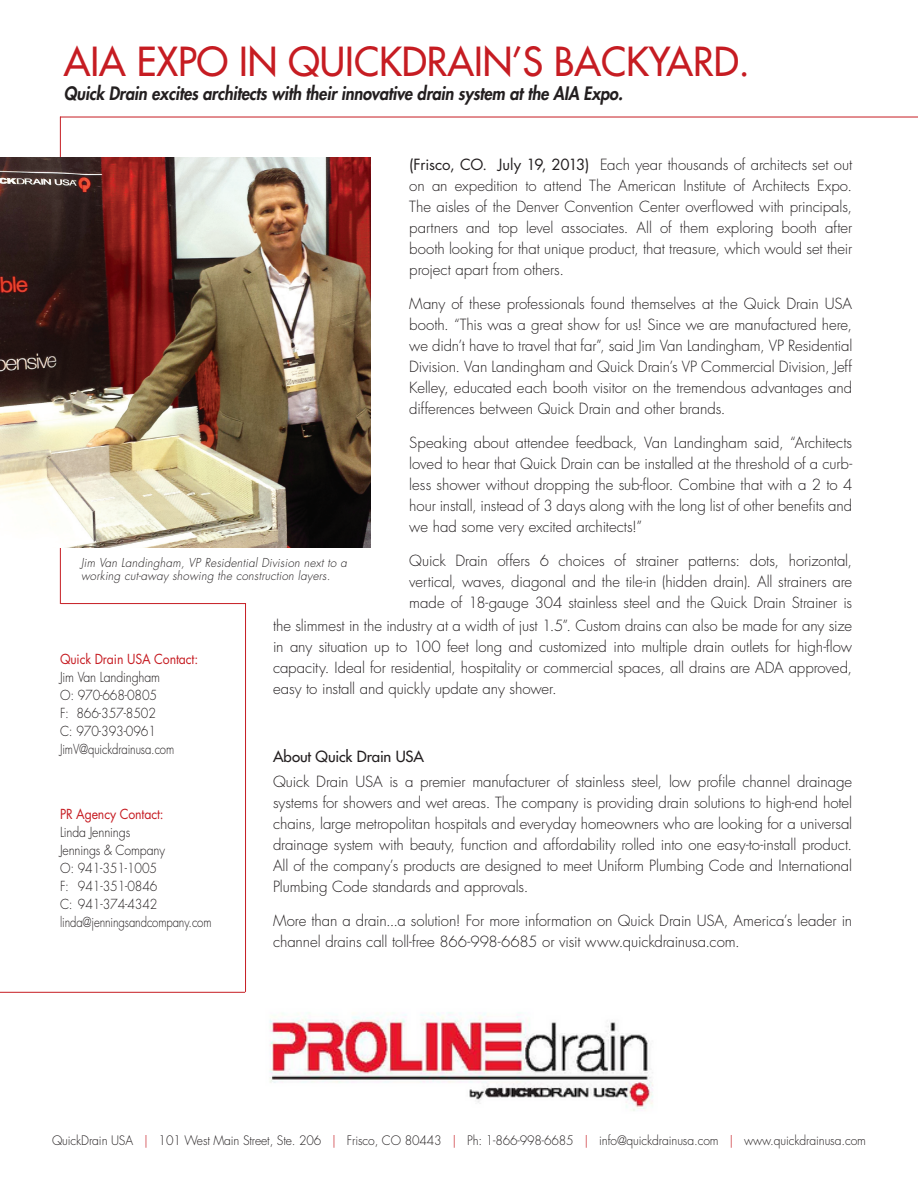
<style>
.page{position:relative;width:918px;height:1188px;background:#fff}
.page>*{position:absolute;margin:0;border:0;box-sizing:border-box;transform-origin:0 0}
.Big_Header{font:500 39px "Futura Std";color:#c61c22}
.Big_Header-2{font:italic 800 18px "Futura Std";letter-spacing:-.01em;color:#231f20;scale:.91 1}
.t1{font:300 15px/21px "Futura Std";letter-spacing:-.005em;color:#231f20;text-align:justify}
.t2{font:500 15px "Futura Std";letter-spacing:-.01em;color:#231f20}
.contact{font:300 13.5px/18px "Futura Std";letter-spacing:-.01em;color:#231f20;scale:.91 1}
.contact-2{font:13.5px "Futura Std";letter-spacing:-.01em;color:#c61c22;scale:.91 1}
.contact-3{font:300 13.5px "Futura Std";letter-spacing:-.01em;color:#231f20;scale:.84 1}
.t3{font:300 12.75px "Futura Std";letter-spacing:-.01em;color:#231f20;scale:.95 1}
.t4{font:italic 300 12px/13.5px "Futura Std";letter-spacing:.02em;color:#231f20;scale:.96 1}
.s1{font-weight:400}
.s2{color:#c61c22}
</style>
<div class="page">
<hr style="left:60px;top:117px;width:1px;height:487px;background:#c61c22">
<hr style="left:0;top:992px;width:245px;height:1px;background:#c61c22">
<hr style="left:60px;top:117px;width:858px;height:1px;background:#c61c22">
<img style="left:269px;top:1012px;width:384px;height:99px">
<img style="left:0;top:158px;width:370px;height:390px">
<hr style="left:61px;top:603px;width:185px;height:1px;background:#c61c22">
<hr style="left:245px;top:603px;width:1px;height:389px;background:#c61c22">
<p class="Big_Header" style="left:64px;top:37px;width:687px">AIA EXPO IN QUICKDRAIN’S BACKYARD.</p>
<p class="Big_Header-2" style="left:64px;top:82px;width:616px">Quick Drain excites architects with their innovative drain system at the AIA Expo.</p>
<p class="t1" style="left:409px;top:155px;width:445px"><span class="s1">(Frisco, CO. July 19, 2013)</span> Each year thousands of architects set out on an expedition to attend The American Institute of Architects Expo.<br>The aisles of the Denver Convention Center overflowed with principals, partners and top level associates. All of them exploring booth after booth looking for that unique product, that treasure, which would set their project apart from others.</p>
<p class="t1" style="left:409px;top:293px;width:445px">Many of these professionals found themselves at the Quick Drain USA booth. “This was a great show for us! Since we are manufactured here, we didn’t have to travel that far”, said Jim Van Landingham, VP Residential Division. Van Landingham and Quick Drain’s VP Commercial Division, Jeff Kelley, educated each booth visitor on the tremendous advantages and differences between Quick Drain and other brands.</p>
<p class="t1" style="left:409px;top:432px;width:444px">Speaking about attendee feedback, Van Landingham said, “Architects loved to hear that Quick Drain can be installed at the threshold of a curb&shy;less shower without dropping the sub-floor. Combine that with a 2 to 4 hour install, instead of 3 days along with the long list of other benefits and we had some very excited architects!”</p>
<p class="t1" style="left:409px;top:550px;width:444px">Quick Drain offers 6 choices of strainer patterns: dots, horizontal, vertical, waves, diagonal and the tile-in (hidden drain). All strainers are made of 18-gauge 304 stainless steel and the Quick Drain Strainer is</p>
<p class="t4" style="left:81px;top:556px;width:279px">Jim Van Landingham, VP Residential Division next to a working cut-away showing the construction layers.</p>
<p class="t1" style="left:273px;top:615px;width:581px">the slimmest in the industry at a width of just 1.5”. Custom drains can also be made for any size in any situation up to 100 feet long and customized into multiple drain outlets for high-flow capacity. Ideal for residential, hospitality or commercial spaces, all drains are ADA approved, easy to install and quickly update any shower.</p>
<p class="contact-2" style="left:60px;top:651px;width:153px">Quick Drain USA Contact:</p>
<p class="contact" style="left:60px;top:669px;width:112px">Jim Van Landingham</p>
<p class="contact" style="left:60px;top:687px;width:108px">O: 970-668-0805</p>
<p class="contact" style="left:60px;top:705px;width:107px">F: 866-357-8502</p>
<p class="contact" style="left:60px;top:723px;width:107px">C: 970-393-0961</p>
<p class="contact-3" style="left:60px;top:741px;width:138px">JimV@quickdrainusa.com</p>
<p class="t2" style="left:273px;top:747px;width:152px">About Quick Drain USA</p>
<p class="t1" style="left:273px;top:771px;width:581px">Quick Drain USA is a premier manufacturer of stainless steel, low profile channel drainage systems for showers and wet areas. The company is providing drain solutions to high-end hotel chains, large metropolitan hospitals and everyday homeowners who are looking for a universal drainage system with beauty, function and affordability rolled into one easy-to-install product.<br>All of the company’s products are designed to meet Uniform Plumbing Code and International Plumbing Code standards and approvals.</p>
<p class="t1" style="left:273px;top:910px;width:581px">More than a drain...a solution! For more information on Quick Drain USA, America’s leader in channel drains call toll-free 866-998-6685 or visit www.quickdrainusa.com.</p>
<p class="contact-2" style="left:60px;top:806px;width:115px">PR Agency Contact:</p>
<p class="contact" style="left:60px;top:824px;width:117px">Linda Jennings<br>Jennings &amp; Company</p>
<p class="contact" style="left:60px;top:860px;width:108px">O: 941-351-1005</p>
<p class="contact" style="left:60px;top:878px;width:109px">F: 941-351-0846</p>
<p class="contact" style="left:60px;top:896px;width:168px">C: 941-374-4342 linda@jenningsandcompany.com</p>
<p class="t3" style="left:52px;top:1132px;width:858px">QuickDrain USA <span class="s2">|</span> 101 West Main Street, Ste. 206 <span class="s2">|</span> Frisco, CO 80443 <span class="s2">|</span> Ph: 1-866-998-6685 <span class="s2">|</span> info@quickdrainusa.com <span class="s2">|</span> www.quickdrainusa.com</p>
</div>
